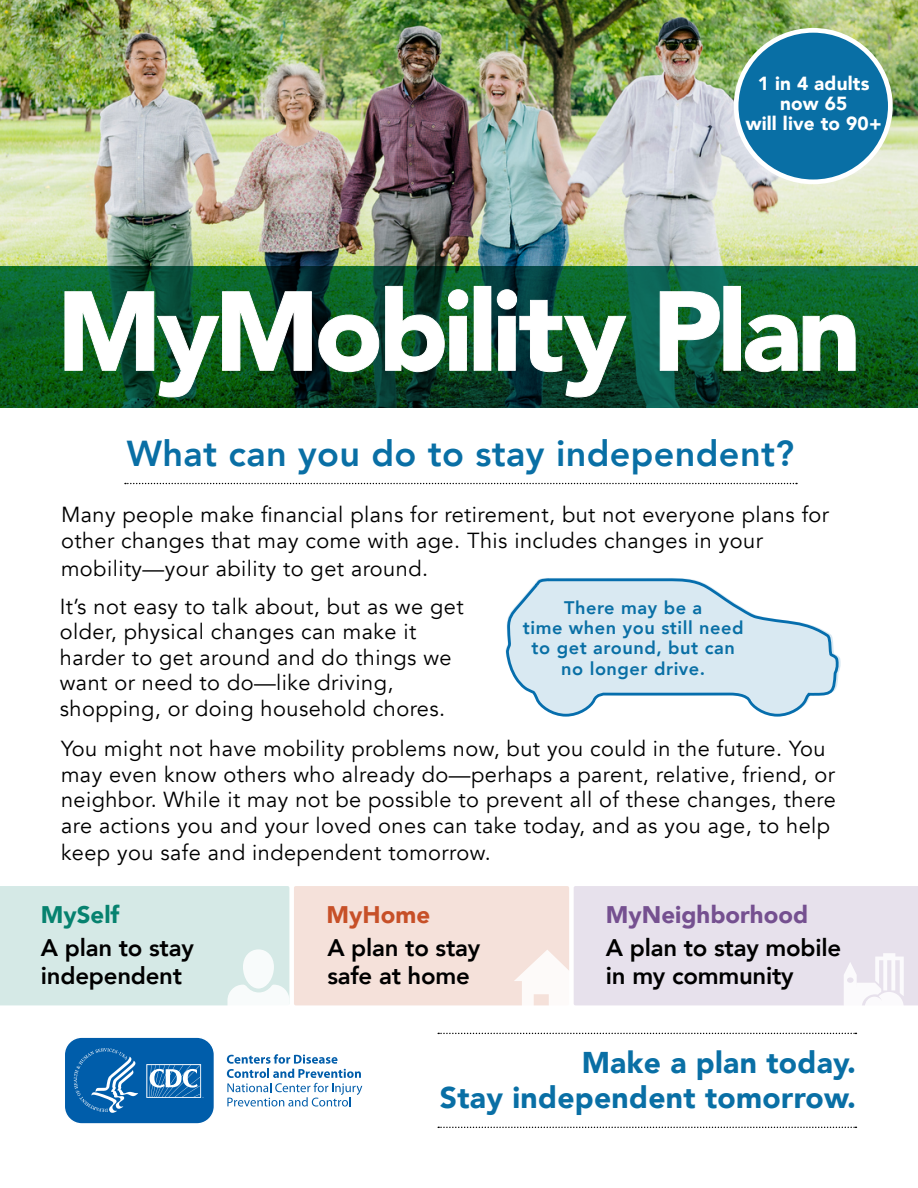
<style>
.page{position:relative;width:918px;height:1188px;background:#fff}
.page>*{position:absolute;margin:0;border:0;box-sizing:border-box;transform-origin:0 0}
.t1{font:900 111px "Avenir";letter-spacing:-.04em;color:#fff}
.t2{font:800 36px "Avenir";letter-spacing:.01em;color:#096fa5}
.t3{font:900 30px "Avenir";letter-spacing:.01em;color:#096fa5}
.t4{font:800 24px/28.8px "Avenir";letter-spacing:-.01em;color:#000}
.t5{font:900 24px "Avenir";color:#755090}
.t6{font:900 24px "Avenir";color:#06826f}
.t7{font:900 24px "Avenir";color:#c75028}
.t8{font:21.75px/25.5px "Avenir";letter-spacing:.02em;color:#000}
.t9{font:900 18.9px/20.2px "Avenir";letter-spacing:.01em;color:#fff;text-align:center}
.t10{font:800 18.15px/20.1px "Avenir";letter-spacing:.03em;color:#096fa5;text-align:center}
</style>
<div class="page">
<img style="left:0;top:0;width:918px;height:266px">
<svg style="left:0;top:266px;width:918px;height:141px;background:#0a542b"></svg>
<div style="left:736px;top:30px;width:154px;height:152px;background:#096fa5;border-radius:50%"></div>
<div style="left:734px;top:28px;width:159px;height:156px;border:5px solid #fff;border-radius:50%"></div>
<svg style="left:64px;top:291px;width:248px;height:107px;background:#17592d"></svg>
<svg style="left:318px;top:286px;width:151px;height:86px;background:#185632"></svg>
<svg style="left:497px;top:289px;width:129px;height:109px;background:#154d36"></svg>
<svg style="left:659px;top:291px;width:61px;height:80px;background:#1c6b54"></svg>
<svg style="left:745px;top:314px;width:111px;height:58px;background:#216732"></svg>
<svg style="left:505px;top:578px;width:336px;height:549px"></svg>
<svg style="left:438px;top:1127px;width:419px;height:1px"></svg>
<svg style="left:438px;top:1033px;width:419px;height:1px"></svg>
<svg style="left:125px;top:483px;width:672px;height:1px"></svg>
<svg style="left:227px;top:1054px;width:135px;height:53px"></svg>
<svg style="left:65px;top:1037px;width:149px;height:87px;background:#2474b6"></svg>
<div style="left:294px;top:886px;width:275px;height:119px;background:#f5e1da;border-radius:2px"></div>
<div style="left:0;top:886px;width:289px;height:120px;background:#d5e9e6"></div>
<svg style="left:514px;top:886px;width:404px;height:122px"></svg>
<p class="t9" style="left:746px;top:72px;width:137px">1 in 4 adults now 65<br>will live to 90+</p>
<p class="t1" style="left:57px;top:237px;width:806px">MyMobility Plan</p>
<p class="t2" style="left:127px;top:426px;width:669px">What can you do to stay independent?</p>
<p class="t8" style="left:61px;top:502px;width:770px">Many people make financial plans for retirement, but not everyone plans for other changes that may come with age. This includes changes in your</p>
<p class="t8" style="left:61px;top:556px;width:369px">mobility—your ability to get around.</p>
<p class="t10" style="left:564px;top:598px;width:140px">There may be a</p>
<p class="t10" style="left:523px;top:618px;width:222px">time when you still need to get around, but can no longer drive.</p>
<p class="t8" style="left:60px;top:594px;width:405px">It’s not easy to talk about, but as we get older, physical changes can make it harder to get around and do things we want or need to do—like driving, shopping, or doing household chores.</p>
<p class="t8" style="left:61px;top:736px;width:776px">You might not have mobility problems now, but you could in the future. You may even know others who already do—perhaps a parent, relative, friend, or neighbor. While it may not be possible to prevent all of these changes, there are actions you and your loved ones can take today, and as you age, to help keep you safe and independent tomorrow.</p>
<p class="t6" style="left:41px;top:894px;width:80px">MySelf</p>
<p class="t7" style="left:327px;top:894px;width:105px">MyHome</p>
<p class="t5" style="left:606px;top:894px;width:204px">MyNeighborhood</p>
<p class="t4" style="left:606px;top:933px;width:237px">A plan to stay mobile in my community</p>
<p class="t4" style="left:41px;top:933px;width:154px">A plan to stay independent</p>
<p class="t4" style="left:327px;top:933px;width:154px">A plan to stay</p>
<p class="t4" style="left:327px;top:962px;width:144px">safe at home</p>
<p class="t3" style="left:582px;top:1037px;width:276px">Make a plan today.</p>
<p class="t3" style="left:440px;top:1072px;width:418px">Stay independent tomorrow.</p>
</div>
